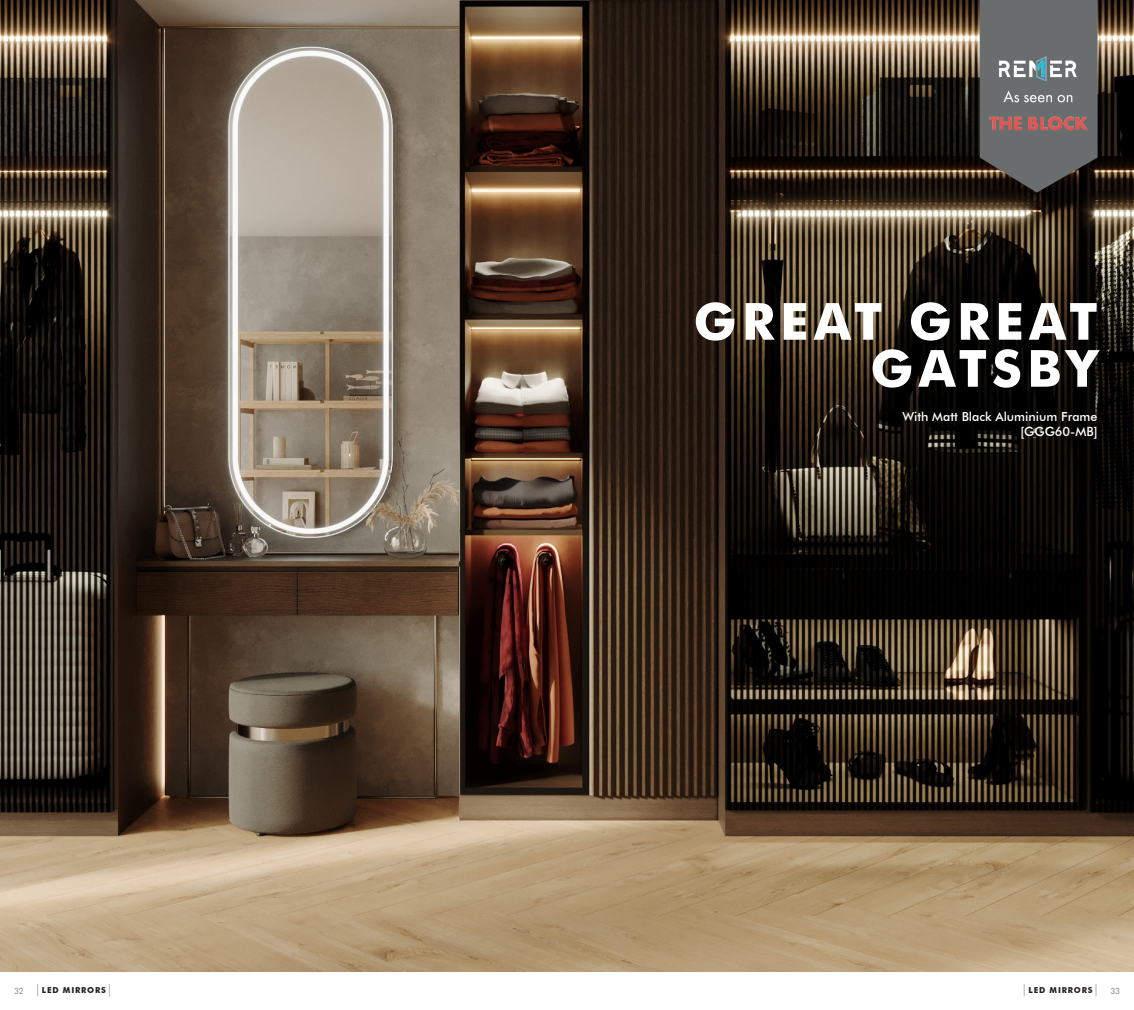
<style>
.page{position:relative;width:1134px;height:1010px;background:#fff}
.page>*{position:absolute;margin:0;border:0;box-sizing:border-box;transform-origin:0 0}
.header_2{font:700 51.25px/47px "Futura BT";letter-spacing:.1em;color:#fff;text-align:right}
.Tags{font:500 12.75px "Futura BT";color:#fff}
.Body_E{font:500 12.5px "Futura BT";color:#fff}
.t1{font:700 8.25px "Futura BT";letter-spacing:.1em;color:#231f20}
.t2{font:8.12px "Futura LT";color:#8a8c8f}
</style>
<div class="page">
<svg style="left:109px;top:984px;width:1px;height:12px"></svg>
<svg style="left:37px;top:984px;width:1px;height:12px"></svg>
<svg style="left:1095px;top:984px;width:2px;height:12px"></svg>
<svg style="left:1023px;top:984px;width:2px;height:12px"></svg>
<img style="left:0;top:0;width:1134px;height:971px">
<svg style="left:980px;top:0;width:117px;height:193px;background:#585959"></svg>
<img style="left:980px;top:50px;width:117px;height:110px">
<p class="header_2" style="left:693px;top:298px;width:406px">GREAT GREAT<br>GATSBY</p>
<p class="Body_E" style="left:902px;top:409px;width:197px">With Matt Black Aluminium Frame</p>
<p class="Tags" style="left:1020px;top:423px;width:79px">[GGG60-MB]</p>
<p class="t2" style="left:14px;top:986px;width:11px">32</p>
<p class="t1" style="left:42px;top:985px;width:66px">LED MIRRORS</p>
<p class="t1" style="left:1028px;top:985px;width:66px">LED MIRRORS</p>
<p class="t2" style="left:1110px;top:986px;width:11px">33</p>
</div>
